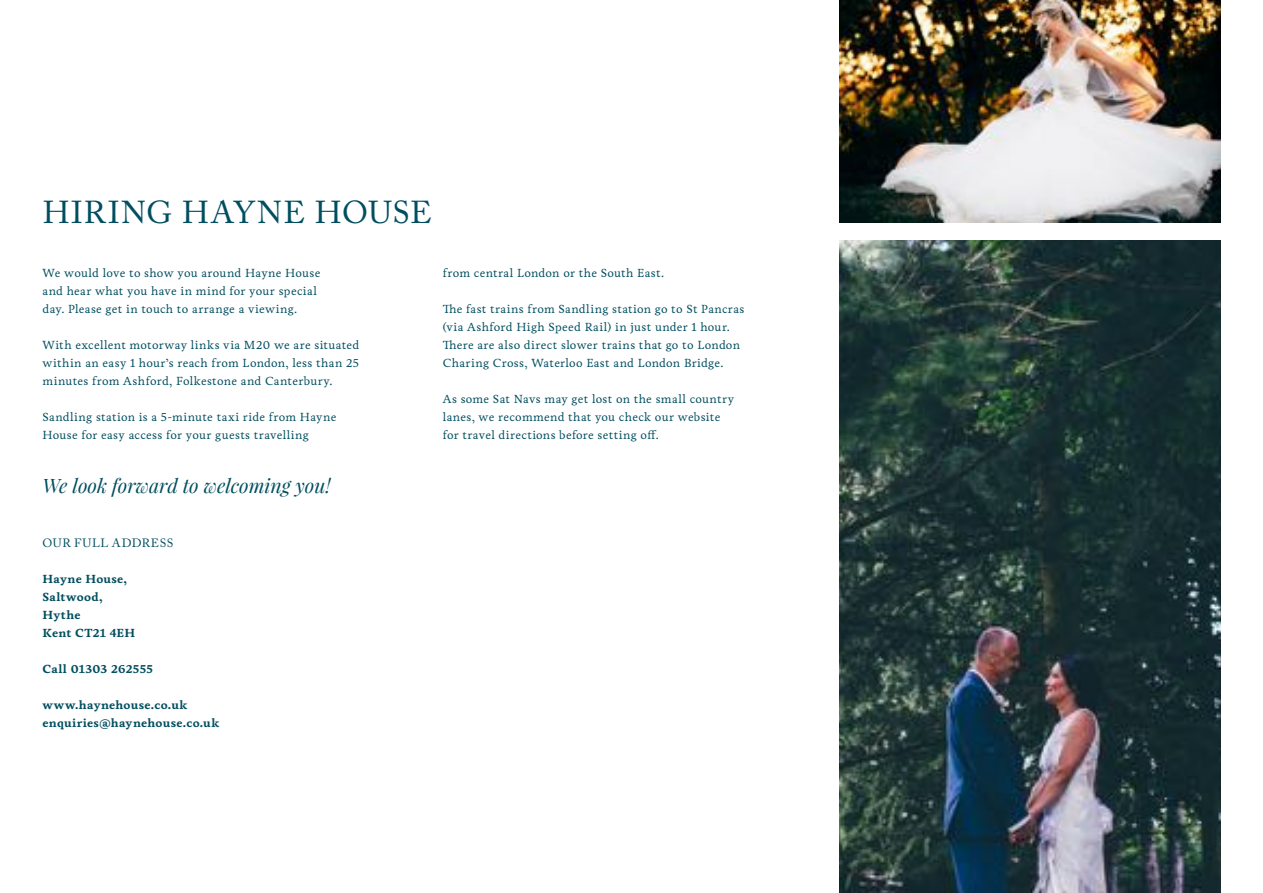
<style>
.page{position:relative;width:1263px;height:893px;background:#fff}
.page>*{position:absolute;margin:0;border:0;box-sizing:border-box;transform-origin:0 0}
.t1{font:31.5px "Adobe Caslon Pro";letter-spacing:.03em;color:#004e5f}
.t2{font:italic 19.5px "Playfair Display";color:#004e5f}
.t3{font:12px/18px "Livory";letter-spacing:.025em;color:#004e5f}
.t4{font:700 12px/18px "Livory";letter-spacing:.025em;color:#004e5f}
.t5{font:12px "Adobe Caslon Pro";letter-spacing:.045em;color:#004e5f}
</style>
<div class="page">
<img style="left:840px;top:241px;width:380px;height:652px">
<img style="left:840px;top:0;width:380px;height:223px">
<h1 class="t1" style="left:43px;top:193px;width:391px">HIRING HAYNE HOUSE</h1>
<p class="t3" style="left:43px;top:263px;width:279px">We would love to show you around Hayne House and hear what you have in mind for your special day. Please get in touch to arrange a viewing.</p>
<p class="t3" style="left:43px;top:335px;width:318px;text-align:justify">With excellent motorway links via M20 we are situated within an easy 1 hour’s reach from London, less than 25 minutes from Ashford, Folkestone and Canterbury.</p>
<p class="t3" style="left:43px;top:407px;width:295px">Sandling station is a 5-minute taxi ride from Hayne<br>House for easy access for your guests travelling</p>
<h2 class="t2" style="left:43px;top:471px;width:289px">We look forward to welcoming you!</h2>
<p class="t5" style="left:43px;top:535px;width:132px">OUR FULL ADDRESS</p>
<p class="t4" style="left:43px;top:569px;width:94px">Hayne House,<br>Saltwood,<br>Hythe<br>Kent CT21 4EH</p>
<p class="t4" style="left:43px;top:659px;width:112px">Call 01303 262555</p>
<p class="t4" style="left:43px;top:695px;width:178px">www.haynehouse.co.uk enquiries@haynehouse.co.uk</p>
<p class="t3" style="left:443px;top:263px;width:223px">from central London or the South East.</p>
<p class="t3" style="left:443px;top:299px;width:303px">The fast trains from Sandling station go to St Pancras (via Ashford High Speed Rail) in just under 1 hour.<br>There are also direct slower trains that go to London Charing Cross, Waterloo East and London Bridge.</p>
<p class="t3" style="left:443px;top:389px;width:293px">As some Sat Navs may get lost on the small country lanes, we recommend that you check our website for travel directions before setting off.</p>
</div>
